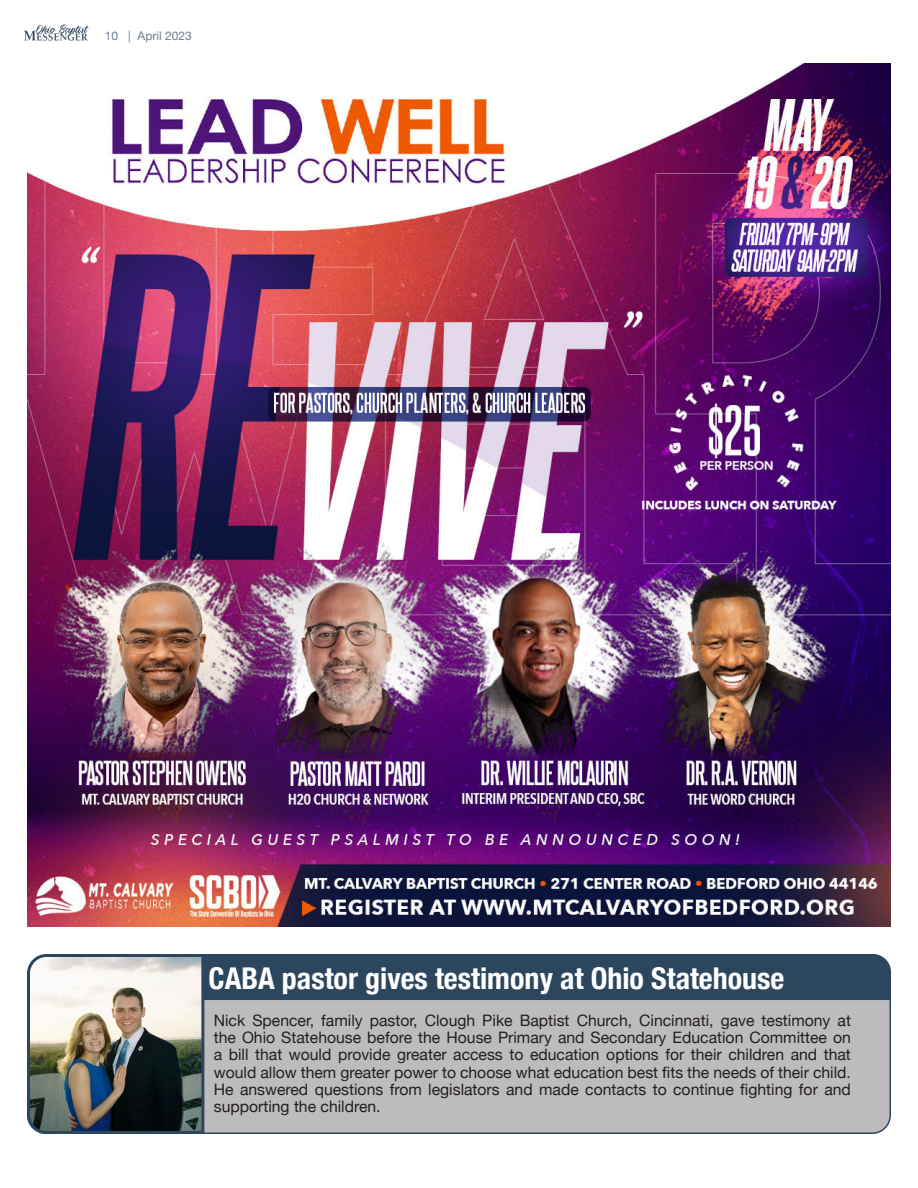
<style>
.page{position:relative;width:918px;height:1188px;background:#fff}
.page>*{position:absolute;margin:0;border:0;box-sizing:border-box;transform-origin:0 0}
.Headline_Light{font:700 condensed 30px "Helvetica Neue";color:#fff}
.t1{font:15.75px/17.2px "Helvetica Neue";color:#231f20;text-align:justify}
.t2{font:12px "Helvetica Neue";color:#6c7e8f}
</style>
<div class="page">
<img style="left:24px;top:24px;width:65px;height:17px">
<svg style="left:27px;top:954px;width:864px;height:180px;background:#94989e"></svg>
<img style="left:27px;top:63px;width:864px;height:864px">
<p class="t2" style="left:105px;top:27px;width:89px">10 | April 2023</p>
<p class="Headline_Light" style="left:209px;top:953px;width:577px">CABA pastor gives testimony at Ohio Statehouse</p>
<p class="t1" style="left:214px;top:1013px;width:639px">Nick Spencer, family pastor, Clough Pike Baptist Church, Cincinnati, gave testimony at the Ohio Statehouse before the House Primary and Secondary Education Committee on a bill that would provide greater access to education options for their children and that would allow them greater power to choose what education best fits the needs of their child.<br>He answered questions from legislators and made contacts to continue fighting for and supporting the children.</p>
</div>
